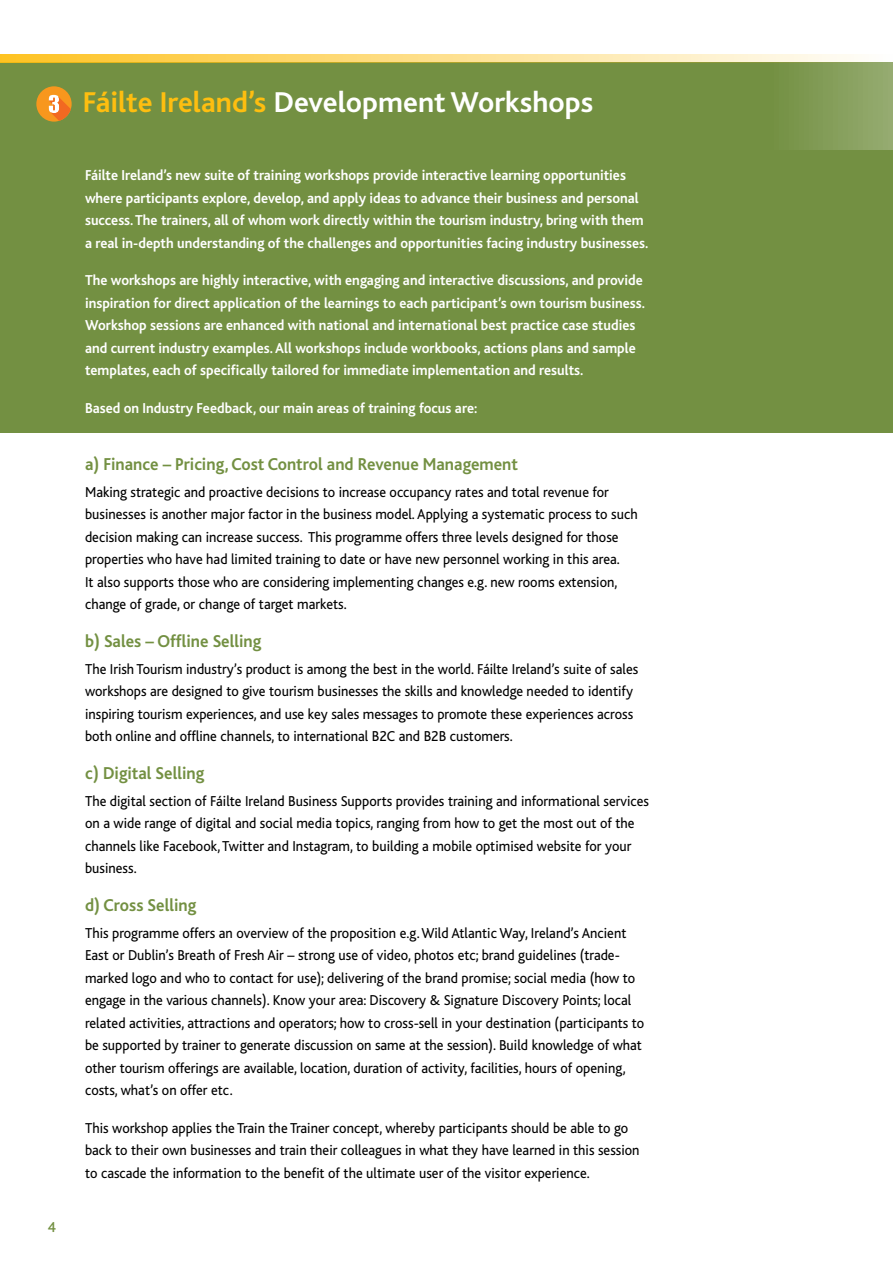
<style>
.page{position:relative;width:893px;height:1263px;background:#fff}
.page>*{position:absolute;margin:0;border:0;box-sizing:border-box;transform-origin:0 0}
.t1{font:700 30px "Bliss";color:#fff}
.t2{font:700 18px "Bliss";color:#739042;scale:.95 1}
.t3{font:15px/22.5px "Bliss";color:#000;scale:.95 1}
.t4{font:700 15px/22.5px "Bliss";color:#fff;scale:.95 1}
.t5{font:500 15px "Bliss";color:#739042}
.s1{color:#febe10}
</style>
<div class="page">
<div style="left:0;top:63px;width:893px;height:88px;background:#739042"></div>
<svg style="left:0;top:54px;width:893px;height:9px;background:#f5d984"></svg>
<div style="left:36px;top:86px;width:36px;height:36px;background:#f8971d;border-radius:18px"></div>
<svg style="left:49px;top:95px;width:22px;height:26px"></svg>
<div style="left:0;top:150px;width:893px;height:283px;background:#739042"></div>
<p class="t5" style="left:48px;top:1219px;width:9px">4</p>
<h1 class="t1" style="left:83px;top:87px;width:512px"><span class="s1">Fáilte Ireland’s</span> Development Workshops</h1>
<p class="t4" style="left:85px;top:164px;width:595px">Fáilte Ireland’s new suite of training workshops provide interactive learning opportunities where participants explore, develop, and apply ideas to advance their business and personal success. The trainers, all of whom work directly within the tourism industry, bring with them a real in-depth understanding of the challenges and opportunities facing industry businesses.</p>
<p class="t4" style="left:85px;top:269px;width:591px">The workshops are highly interactive, with engaging and interactive discussions, and provide inspiration for direct application of the learnings to each participant’s own tourism business.<br>Workshop sessions are enhanced with national and international best practice case studies and current industry examples. All workshops include workbooks, actions plans and sample templates, each of specifically tailored for immediate implementation and results.</p>
<p class="t4" style="left:85px;top:397px;width:414px">Based on Industry Feedback, our main areas of training focus are:</p>
<p class="t2" style="left:85px;top:454px;width:457px">a) Finance – Pricing, Cost Control and Revenue Management</p>
<p class="t3" style="left:85px;top:481px;width:583px">Making strategic and proactive decisions to increase occupancy rates and total revenue for businesses is another major factor in the business model. Applying a systematic process to such decision making can increase success. This programme offers three levels designed for those properties who have had limited training to date or have new personnel working in this area.<br>It also supports those who are considering implementing changes e.g. new rooms extension, change of grade, or change of target markets.</p>
<p class="t2" style="left:85px;top:631px;width:187px">b) Sales – Offline Selling</p>
<p class="t3" style="left:85px;top:658px;width:584px">The Irish Tourism industry’s product is among the best in the world. Fáilte Ireland’s suite of sales workshops are designed to give tourism businesses the skills and knowledge needed to identify inspiring tourism experiences, and use key sales messages to promote these experiences across both online and offline channels, to international B2C and B2B customers.</p>
<p class="t2" style="left:85px;top:763px;width:127px">c) Digital Selling</p>
<p class="t3" style="left:85px;top:790px;width:595px">The digital section of Fáilte Ireland Business Supports provides training and informational services on a wide range of digital and social media topics, ranging from how to get the most out of the channels like Facebook, Twitter and Instagram, to building a mobile optimised website for your business.</p>
<p class="t2" style="left:85px;top:895px;width:119px">d) Cross Selling</p>
<p class="t3" style="left:85px;top:922px;width:590px">This programme offers an overview of the proposition e.g. Wild Atlantic Way, Ireland’s Ancient East or Dublin’s Breath of Fresh Air – strong use of video, photos etc; brand guidelines (trade&shy;marked logo and who to contact for use); delivering of the brand promise; social media (how to engage in the various channels). Know your area: Discovery &amp; Signature Discovery Points; local related activities, attractions and operators; how to cross-sell in your destination (participants to be supported by trainer to generate discussion on same at the session). Build knowledge of what other tourism offerings are available, location, duration of activity, facilities, hours of opening, costs, what’s on offer etc.</p>
<p class="t3" style="left:85px;top:1117px;width:585px">This workshop applies the Train the Trainer concept, whereby participants should be able to go back to their own businesses and train their colleagues in what they have learned in this session to cascade the information to the benefit of the ultimate user of the visitor experience.</p>
</div>
